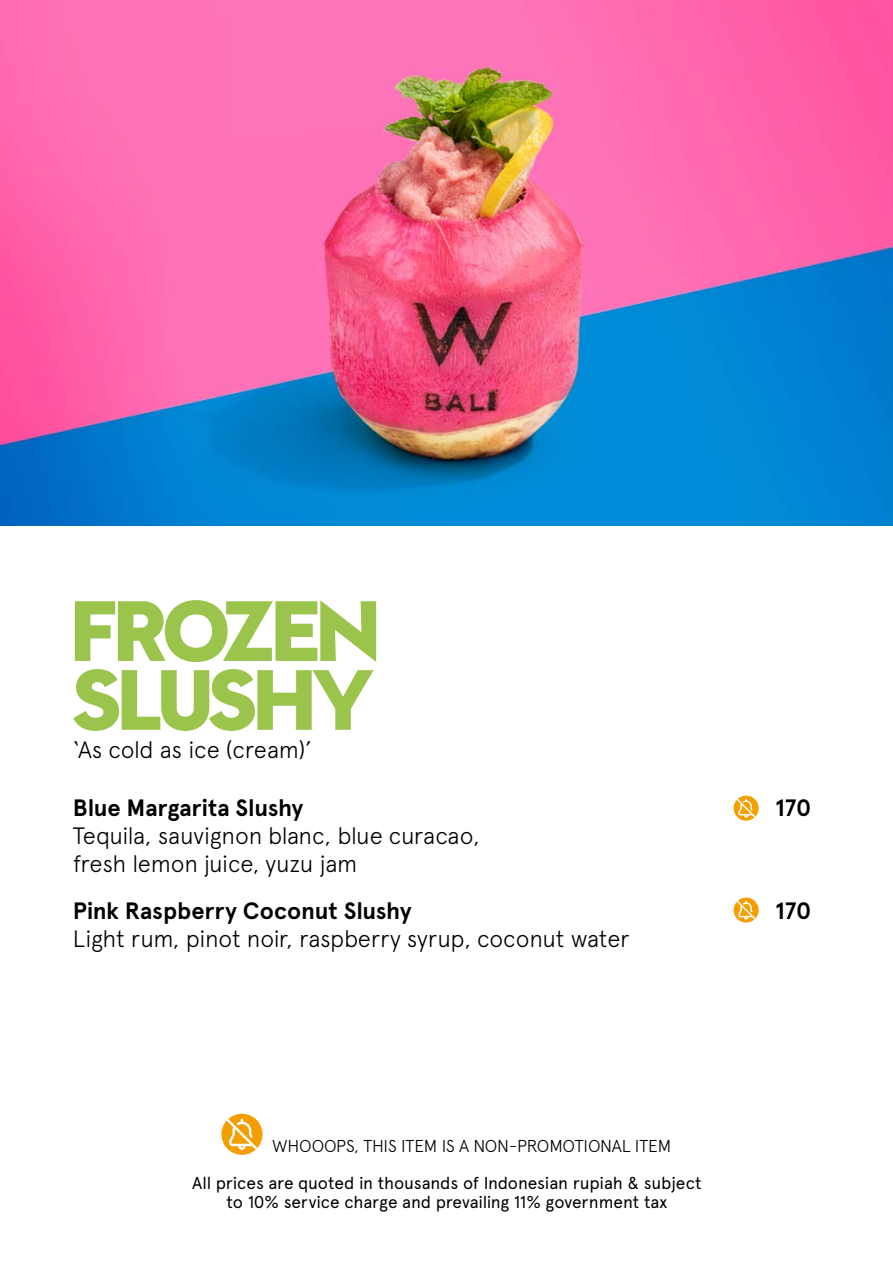
<style>
.page{position:relative;width:893px;height:1263px;background:#fff}
.page>*{position:absolute;margin:0;border:0;box-sizing:border-box;transform-origin:0 0}
.t1{font:700 77.55px/68.8px "W Sans New";color:#9ac44b}
.t2{font:300 23.7px/28px "Apercu Pro";letter-spacing:-.01em;color:#000}
.t3{font:700 23.7px "Apercu Pro";letter-spacing:-.005em;color:#000}
.t4{font:17.25px/19.4px "Apercu Pro";letter-spacing:-.01em;color:#000;text-align:center}
.t5{font:300 17.25px "Apercu Pro";letter-spacing:-.01em;color:#000}
</style>
<div class="page">
<img style="left:0;top:0;width:893px;height:526px">
<svg style="left:221px;top:1114px;width:42px;height:41px"></svg>
<svg style="left:226px;top:1118px;width:32px;height:32px"></svg>
<svg style="left:734px;top:796px;width:25px;height:25px"></svg>
<svg style="left:737px;top:799px;width:19px;height:19px"></svg>
<svg style="left:734px;top:897px;width:25px;height:25px"></svg>
<svg style="left:737px;top:900px;width:19px;height:19px"></svg>
<h1 class="t1" style="left:73px;top:600px;width:307px">FROZEN<br>SLUSHY</h1>
<p class="t2" style="left:73px;top:733px;width:241px">‘As cold as ice (cream)’</p>
<p class="t3" style="left:73px;top:790px;width:232px">Blue Margarita Slushy</p>
<p class="t3" style="left:775px;top:790px;width:38px">170</p>
<p class="t2" style="left:73px;top:819px;width:408px">Tequila, sauvignon blanc, blue curacao, fresh lemon juice, yuzu jam</p>
<p class="t3" style="left:73px;top:893px;width:340px">Pink Raspberry Coconut Slushy</p>
<p class="t3" style="left:775px;top:893px;width:38px">170</p>
<p class="t2" style="left:73px;top:923px;width:558px">Light rum, pinot noir, raspberry syrup, coconut water</p>
<p class="t5" style="left:272px;top:1133px;width:401px">WHOOOPS, THIS ITEM IS A NON-PROMOTIONAL ITEM</p>
<p class="t4" style="left:192px;top:1171px;width:511px">All prices are quoted in thousands of Indonesian rupiah &amp; subject to 10% service charge and prevailing 11% government tax</p>
</div>
